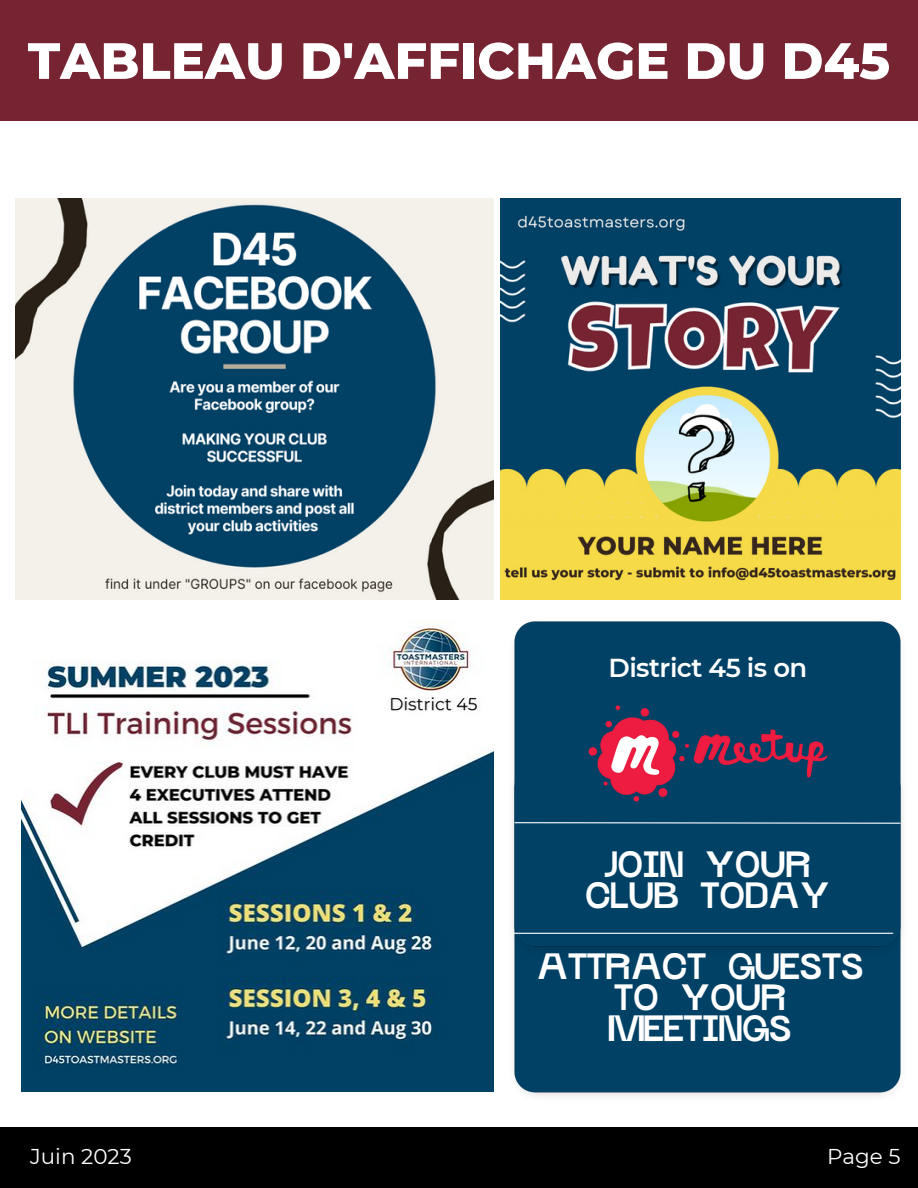
<style>
.page{position:relative;width:918px;height:1188px;background:#fff}
.page>*{position:absolute;margin:0;border:0;box-sizing:border-box;transform-origin:0 0}
.t1{font:800 51px "Montserrat";color:#fff}
.t2{font:900 28.5px/31px "Glock Grotesque";letter-spacing:-.035em;color:#fff;text-align:center}
.t3{font:600 25.95px "Montserrat";letter-spacing:-.02em;color:#fff}
.t4{font:21.45px "Montserrat";color:#fff}
</style>
<div class="page">
<img style="left:16px;top:199px;width:478px;height:400px">
<img style="left:21px;top:621px;width:473px;height:470px">
<img style="left:500px;top:199px;width:401px;height:400px">
<div style="left:0;top:1127px;width:918px;height:61px;background:#000"></div>
<div style="left:514px;top:957px;width:387px;height:139px;background:#004165"></div>
<div style="left:512px;top:621px;width:391px;height:336px;background:#004165"></div>
<hr style="left:507px;top:933px;width:386px;height:1px;background:#fff">
<svg style="left:513px;top:822px;width:389px;height:2px"></svg>
<img style="left:585px;top:684px;width:245px;height:139px">
<div style="left:0;top:0;width:918px;height:120px;background:#772432"></div>
<p class="t1" style="left:28px;top:30px;width:864px">TABLEAU D'AFFICHAGE DU D45</p>
<p class="t3" style="left:608px;top:652px;width:200px">District 45 is on</p>
<p class="t2" style="left:585px;top:856px;width:247px">JOIN YOUR<br>CLUB TODAY</p>
<p class="t4" style="left:30px;top:1143px;width:103px">Juin 2023</p>
<p class="t2" style="left:537px;top:958px;width:329px">ATTRACT GUESTS<br>TO YOUR<br>MEETINGS</p>
<p class="t4" style="left:827px;top:1143px;width:75px">Page 5</p>
</div>
